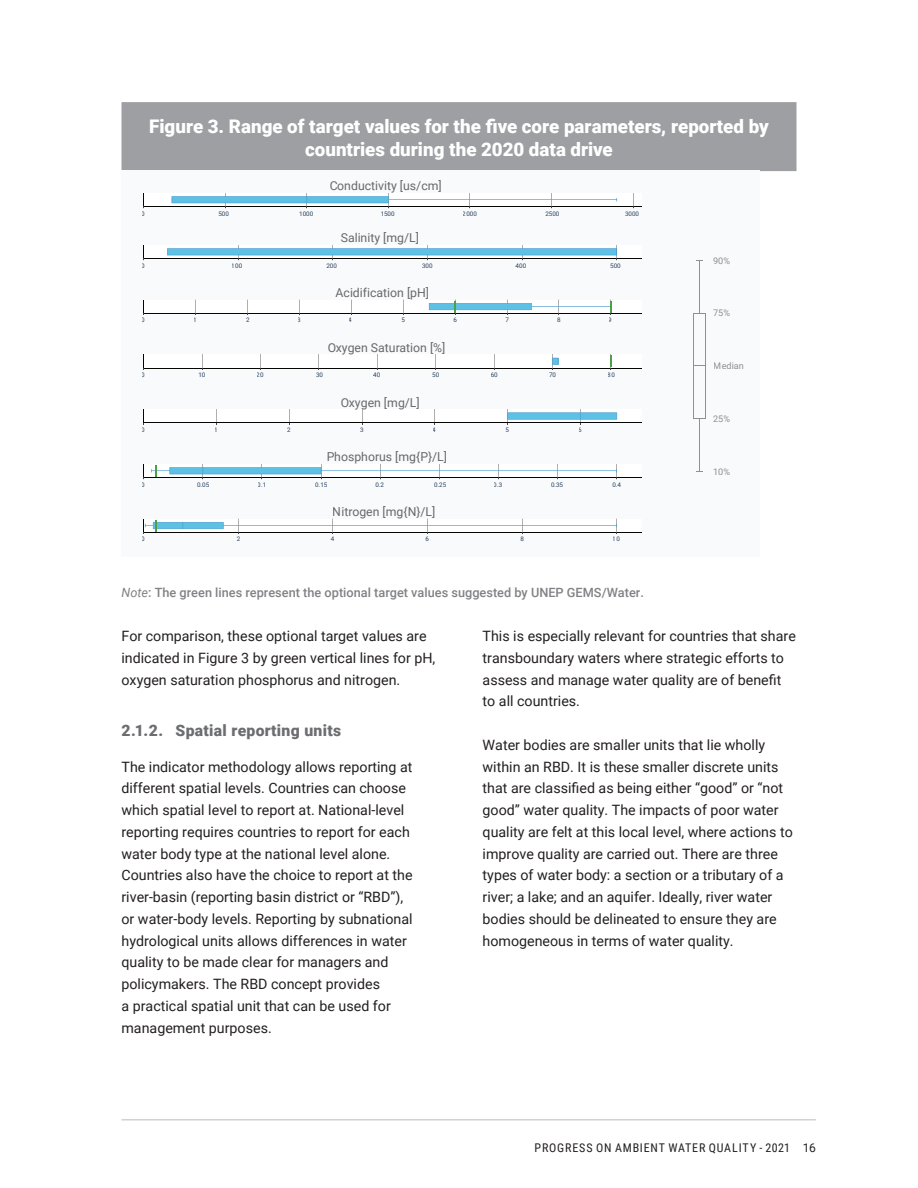
<style>
.page{position:relative;width:918px;height:1188px;background:#fff}
.page>*{position:absolute;margin:0;border:0;box-sizing:border-box;transform-origin:0 0}
.CHART_TABLE_H1_two_l{font:900 18.75px/22.5px "Roboto";color:#fff;text-align:center}
.t1{font:900 15.75px "Roboto";letter-spacing:.02em;color:#6c6d70}
.Body_Light_Single_Co{font:14.25px/21.8px "Roboto";color:#231f20}
.CAP_below_image{font:500 12.75px "Roboto";color:#808285}
.t2{font:12.3px "Roboto";color:#676868}
.FOOTER_recto{font:12px "Roboto Condensed";letter-spacing:.07em;color:#231f20}
.t3{font:9.15px "Roboto";color:#909090}
.t4{font:6.3px "Roboto";color:#263f5f}
.s1{font-weight:400;font-style:italic}
.s2{font-family:"Roboto"}
</style>
<div class="page">
<div style="left:122px;top:102px;width:674px;height:69px;background:#9d9fa2"></div>
<div style="left:122px;top:170px;width:638px;height:387px;background:#f9fafb"></div>
<hr style="left:705px;top:313px;width:1px;height:105px;background:#909090">
<hr style="left:693px;top:313px;width:1px;height:105px;background:#909090">
<hr style="left:699px;top:260px;width:1px;height:53px;background:#909090">
<hr style="left:699px;top:418px;width:1px;height:53px;background:#909090">
<div style="left:144px;top:193px;width:498px;height:13px;background:#fff"></div>
<hr style="left:143px;top:206px;width:499px;height:1px;background:#050504">
<svg style="left:143px;top:193px;width:1px;height:15px"></svg>
<svg style="left:633px;top:193px;width:1px;height:15px"></svg>
<svg style="left:172px;top:193px;width:445px;height:15px"></svg>
<div style="left:144px;top:245px;width:498px;height:13px;background:#fff"></div>
<hr style="left:143px;top:258px;width:499px;height:1px;background:#050504">
<svg style="left:143px;top:245px;width:1px;height:15px"></svg>
<svg style="left:167px;top:245px;width:451px;height:15px"></svg>
<div style="left:144px;top:300px;width:498px;height:13px;background:#fff"></div>
<hr style="left:143px;top:313px;width:499px;height:1px;background:#050504">
<svg style="left:143px;top:300px;width:1px;height:15px"></svg>
<svg style="left:247px;top:300px;width:1px;height:15px"></svg>
<svg style="left:299px;top:300px;width:1px;height:15px"></svg>
<svg style="left:429px;top:300px;width:183px;height:15px"></svg>
<svg style="left:351px;top:299px;width:53px;height:16px"></svg>
<div style="left:144px;top:355px;width:498px;height:13px;background:#fff"></div>
<hr style="left:143px;top:368px;width:499px;height:1px;background:#050504">
<svg style="left:143px;top:355px;width:1px;height:15px"></svg>
<svg style="left:202px;top:355px;width:1px;height:15px"></svg>
<svg style="left:260px;top:355px;width:1px;height:15px"></svg>
<svg style="left:494px;top:355px;width:1px;height:15px"></svg>
<svg style="left:552px;top:355px;width:7px;height:15px"></svg>
<svg style="left:610px;top:355px;width:2px;height:15px"></svg>
<svg style="left:377px;top:354px;width:1px;height:16px"></svg>
<div style="left:144px;top:409px;width:498px;height:14px;background:#fff"></div>
<hr style="left:143px;top:423px;width:499px;height:1px;background:#050504">
<svg style="left:143px;top:409px;width:2px;height:15px"></svg>
<svg style="left:216px;top:409px;width:1px;height:15px"></svg>
<svg style="left:289px;top:409px;width:1px;height:15px"></svg>
<svg style="left:507px;top:409px;width:110px;height:15px"></svg>
<svg style="left:340px;top:409px;width:55px;height:15px"></svg>
<div style="left:144px;top:464px;width:498px;height:13px;background:#fff"></div>
<hr style="left:143px;top:477px;width:499px;height:1px;background:#050504">
<svg style="left:143px;top:464px;width:1px;height:15px"></svg>
<svg style="left:151px;top:464px;width:466px;height:15px"></svg>
<div style="left:144px;top:519px;width:498px;height:13px;background:#fff"></div>
<hr style="left:143px;top:532px;width:499px;height:1px;background:#050504">
<svg style="left:143px;top:518px;width:474px;height:16px"></svg>
<hr style="left:122px;top:1119px;width:694px;height:1px;background:#d1d2d4">
<p class="CHART_TABLE_H1_two_l" style="left:149px;top:115px;width:621px">Figure 3. Range of target values for the five core parameters, reported by countries during the 2020 data drive</p>
<p class="t2" style="left:329px;top:177px;width:114px">Conductivity [us/cm]</p>
<p class="t4" style="left:142px;top:209px;width:5px">0</p>
<p class="t4" style="left:218px;top:209px;width:12px">500</p>
<p class="t4" style="left:299px;top:209px;width:16px">1000</p>
<p class="t4" style="left:381px;top:209px;width:16px">1500</p>
<p class="t4" style="left:463px;top:209px;width:16px">2000</p>
<p class="t4" style="left:545px;top:209px;width:16px">2500</p>
<p class="t4" style="left:625px;top:209px;width:16px">3000</p>
<p class="t2" style="left:341px;top:229px;width:80px">Salinity [mg/L]</p>
<p class="t4" style="left:142px;top:261px;width:5px">0</p>
<p class="t4" style="left:232px;top:261px;width:12px">100</p>
<p class="t4" style="left:326px;top:261px;width:12px">200</p>
<p class="t4" style="left:422px;top:261px;width:12px">300</p>
<p class="t4" style="left:516px;top:261px;width:12px">400</p>
<p class="t4" style="left:610px;top:261px;width:12px">500</p>
<p class="t2" style="left:336px;top:284px;width:95px">Acidification [pH]</p>
<p class="t4" style="left:142px;top:316px;width:5px">0</p>
<p class="t4" style="left:194px;top:316px;width:5px">1</p>
<p class="t4" style="left:246px;top:316px;width:5px">2</p>
<p class="t4" style="left:298px;top:316px;width:5px">3</p>
<p class="t4" style="left:349px;top:316px;width:5px">4</p>
<p class="t4" style="left:401px;top:316px;width:5px">5</p>
<p class="t4" style="left:453px;top:316px;width:5px">6</p>
<p class="t4" style="left:506px;top:316px;width:5px">7</p>
<p class="t4" style="left:557px;top:316px;width:5px">8</p>
<p class="t4" style="left:609px;top:316px;width:5px">9</p>
<p class="t2" style="left:327px;top:339px;width:120px">Oxygen Saturation [%]</p>
<p class="t4" style="left:142px;top:370px;width:5px">0</p>
<p class="t4" style="left:198px;top:370px;width:9px">10</p>
<p class="t4" style="left:257px;top:370px;width:9px">20</p>
<p class="t4" style="left:316px;top:370px;width:9px">30</p>
<p class="t4" style="left:373px;top:370px;width:9px">40</p>
<p class="t4" style="left:432px;top:370px;width:9px">50</p>
<p class="t4" style="left:491px;top:370px;width:9px">60</p>
<p class="t4" style="left:549px;top:370px;width:9px">70</p>
<p class="t4" style="left:608px;top:370px;width:9px">80</p>
<p class="t2" style="left:340px;top:394px;width:81px">Oxygen [mg/L]</p>
<p class="t4" style="left:142px;top:425px;width:5px">0</p>
<p class="t4" style="left:215px;top:425px;width:5px">1</p>
<p class="t4" style="left:287px;top:425px;width:5px">2</p>
<p class="t4" style="left:360px;top:425px;width:5px">3</p>
<p class="t4" style="left:433px;top:425px;width:5px">4</p>
<p class="t4" style="left:506px;top:425px;width:5px">5</p>
<p class="t4" style="left:579px;top:425px;width:5px">6</p>
<p class="t2" style="left:327px;top:448px;width:122px">Phosphorus [mg{P}/L]</p>
<p class="t4" style="left:142px;top:480px;width:5px">0</p>
<p class="t4" style="left:197px;top:480px;width:14px">0.05</p>
<p class="t4" style="left:258px;top:480px;width:10px">0.1</p>
<p class="t4" style="left:315px;top:480px;width:14px">0.15</p>
<p class="t4" style="left:375px;top:480px;width:10px">0.2</p>
<p class="t4" style="left:434px;top:480px;width:14px">0.25</p>
<p class="t4" style="left:494px;top:480px;width:10px">0.3</p>
<p class="t4" style="left:551px;top:480px;width:14px">0.35</p>
<p class="t4" style="left:612px;top:480px;width:10px">0.4</p>
<p class="t2" style="left:333px;top:503px;width:104px">Nitrogen [mg{N}/L]</p>
<p class="t4" style="left:142px;top:535px;width:5px">0</p>
<p class="t4" style="left:237px;top:535px;width:5px">2</p>
<p class="t4" style="left:331px;top:535px;width:5px">4</p>
<p class="t4" style="left:426px;top:535px;width:5px">6</p>
<p class="t4" style="left:521px;top:535px;width:5px">8</p>
<p class="t4" style="left:613px;top:535px;width:9px">10</p>
<p class="t3" style="left:713px;top:254px;width:18px">90%</p>
<p class="t3" style="left:713px;top:306px;width:18px">75%</p>
<p class="t3" style="left:714px;top:359px;width:32px">Median</p>
<p class="t3" style="left:713px;top:412px;width:18px">25%</p>
<p class="t3" style="left:713px;top:465px;width:18px">10%</p>
<p class="CAP_below_image" style="left:122px;top:584px;width:524px"><span class="s1">Note</span>: The green lines represent the optional target values suggested by UNEP GEMS/Water.</p>
<p class="Body_Light_Single_Co" style="left:122px;top:625px;width:315px">For comparison, these optional target values are indicated in Figure 3 by green vertical lines for pH, oxygen saturation phosphorus and nitrogen.</p>
<p class="t1" style="left:122px;top:719px;width:221px">2.1.2. Spatial reporting units</p>
<p class="Body_Light_Single_Co" style="left:122px;top:755px;width:293px">The indicator methodology allows reporting at different spatial levels. Countries can choose which spatial level to report at. National-level reporting requires countries to report for each water body type at the national level alone.<br>Countries also have the choice to report at the river-basin (reporting basin district or “RBD”), or water-body levels. Reporting by subnational hydrological units allows differences in water quality to be made clear for managers and policymakers. The RBD concept provides<br>a practical spatial unit that can be used for management purposes.</p>
<p class="Body_Light_Single_Co" style="left:483px;top:625px;width:315px">This is especially relevant for countries that share transboundary waters where strategic efforts to assess and manage water quality are of benefit to all countries.</p>
<p class="Body_Light_Single_Co" style="left:483px;top:733px;width:312px">Water bodies are smaller units that lie wholly within an RBD. It is these smaller discrete units that are classified as being either “good” or “not good” water quality. The impacts of poor water quality are felt at this local level, where actions to improve quality are carried out. There are three types of water body: a section or a tributary of a river; a lake; and an aquifer. Ideally, river water bodies should be delineated to ensure they are homogeneous in terms of water quality.</p>
<p class="FOOTER_recto" style="left:535px;top:1139px;width:283px">PROGRESS ON AMBIENT WATER QUALITY - 2021 <span class="s2">16</span></p>
</div>
